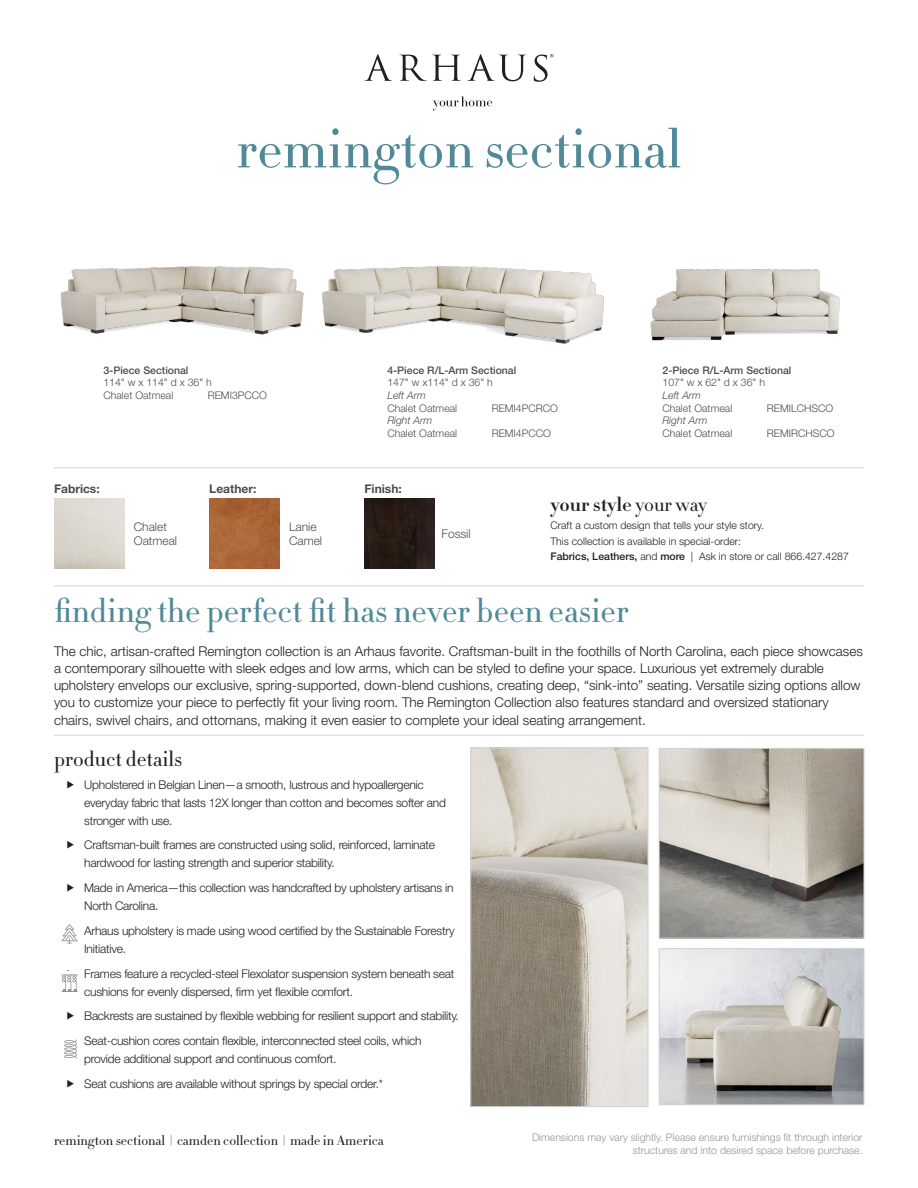
<style>
.page{position:relative;width:918px;height:1188px;background:#fff}
.page>*{position:absolute;margin:0;border:0;box-sizing:border-box;transform-origin:0 0}
.t1{font:300 54px "HTF Didot L06";color:#508a97}
.t2{font:300 33px "HTF Didot L06";color:#508a97}
.t3{font:300 21px "HTF Didot L06";color:#231f20}
.t4{font:700 19.5px "HTF Didot B06";color:#231f20}
.t5{font:300 13.5px/17.2px "Helvetica Neue LT Std";color:#231f20}
.t6{font:300 13.5px "HTF Didot L06";color:#231f20}
.t7{font:300 12px/18px "Helvetica Neue LT Std";letter-spacing:-.02em;color:#231f20}
.t8{font:300 12px/14.4px "Helvetica Neue LT Std";color:#4b4c4d}
.t9{font:700 12px "Helvetica Neue LT Std";color:#4b4c4d}
.t10{font:300 10.5px/15.8px "Helvetica Neue LT Std";color:#231f20}
.t11{font:500 10.5px/12.6px "Helvetica Neue LT Std";color:#4b4c4d}
.t12{font:300 10.5px "Helvetica Neue LT Std";color:#4b4c4d}
.t13{font:300 10.5px/12.6px "Helvetica Neue LT Std";color:#939598;text-align:right}
.t14{font:italic 300 10.5px "Helvetica Neue LT Std";color:#4b4c4d}
.s1{font-weight:300}
.s2{font-weight:300;font-style:italic}
.s3{font-family:"HTF Didot L06";font-weight:300}
.s4{font-weight:500}
</style>
<div class="page">
<svg style="left:365px;top:54px;width:189px;height:57px"></svg>
<hr style="left:54px;top:586px;width:810px;height:1px;background:#d1d2d4">
<hr style="left:54px;top:467px;width:810px;height:1px;background:#d1d2d4">
<hr style="left:54px;top:735px;width:810px;height:1px;background:#d1d2d4">
<img style="left:661px;top:950px;width:201px;height:153px">
<div style="left:659px;top:948px;width:205px;height:157px;border:1px solid #d1d2d4"></div>
<img style="left:661px;top:750px;width:201px;height:187px">
<div style="left:659px;top:748px;width:205px;height:191px;border:1px solid #d1d2d4"></div>
<img style="left:364px;top:499px;width:71px;height:70px">
<img style="left:54px;top:499px;width:70px;height:70px">
<img style="left:209px;top:499px;width:70px;height:70px">
<img style="left:60px;top:265px;width:544px;height:79px">
<img style="left:650px;top:269px;width:190px;height:72px">
<img style="left:472px;top:750px;width:174px;height:355px">
<div style="left:470px;top:748px;width:178px;height:359px;border:1px solid #d1d2d4"></div>
<svg style="left:62px;top:924px;width:15px;height:20px"></svg>
<svg style="left:61px;top:974px;width:17px;height:18px"></svg>
<svg style="left:64px;top:1039px;width:13px;height:20px"></svg>
<p class="t1" style="left:237px;top:109px;width:446px">remington sectional</p>
<p class="t11" style="left:103px;top:364px;width:110px">3-Piece Sectional<br><span class="s1">114" w x 114" d x 36" h</span></p>
<p class="t12" style="left:103px;top:389px;width:71px">Chalet Oatmeal</p>
<p class="t12" style="left:208px;top:389px;width:61px">REMI3PCCO</p>
<p class="t11" style="left:387px;top:364px;width:130px">4-Piece R/L-Arm Sectional<br><span class="s1">147" w x114" d x 36" h<br></span><span class="s2">Left Arm</span></p>
<p class="t12" style="left:387px;top:401px;width:71px">Chalet Oatmeal</p>
<p class="t12" style="left:492px;top:401px;width:68px">REMI4PCRCO</p>
<p class="t14" style="left:387px;top:414px;width:46px">Right Arm</p>
<p class="t12" style="left:387px;top:427px;width:71px">Chalet Oatmeal</p>
<p class="t12" style="left:492px;top:427px;width:61px">REMI4PCCO</p>
<p class="t9" style="left:54px;top:481px;width:47px">Fabrics:</p>
<p class="t9" style="left:209px;top:481px;width:49px">Leather:</p>
<p class="t9" style="left:364px;top:481px;width:39px">Finish:</p>
<p class="t11" style="left:663px;top:364px;width:130px">2-Piece R/L-Arm Sectional<br><span class="s1">107" w x 62" d x 36" h<br></span><span class="s2">Left Arm</span></p>
<p class="t12" style="left:663px;top:401px;width:71px">Chalet Oatmeal</p>
<p class="t12" style="left:767px;top:401px;width:68px">REMILCHSCO</p>
<p class="t14" style="left:663px;top:414px;width:46px">Right Arm</p>
<p class="t12" style="left:663px;top:427px;width:71px">Chalet Oatmeal</p>
<p class="t12" style="left:767px;top:427px;width:69px">REMIRCHSCO</p>
<p class="t8" style="left:134px;top:519px;width:45px">Chalet<br>Oatmeal</p>
<p class="t8" style="left:289px;top:519px;width:35px">Lanie<br>Camel</p>
<p class="t8" style="left:442px;top:526px;width:31px">Fossil</p>
<p class="t4" style="left:550px;top:489px;width:158px">your style <span class="s3">your way</span></p>
<p class="t10" style="left:550px;top:517px;width:215px">Craft a custom design that tells your style story.<br>This collection is available in special-order:</p>
<p class="t10" style="left:550px;top:548px;width:300px"><span class="s4">Fabrics, Leathers,</span> and <span class="s4">more</span> | Ask in store or call 866.427.4287</p>
<p class="t2" style="left:54px;top:587px;width:576px">finding the perfect fit has never been easier</p>
<p class="t5" style="left:54px;top:642px;width:810px">The chic, artisan-crafted Remington collection is an Arhaus favorite. Craftsman-built in the foothills of North Carolina, each piece showcases a contemporary silhouette with sleek edges and low arms, which can be styled to define your space. Luxurious yet extremely durable upholstery envelops our exclusive, spring-supported, down-blend cushions, creating deep, “sink-into” seating. Versatile sizing options allow you to customize your piece to perfectly fit your living room. The Remington Collection also features standard and oversized stationary chairs, swivel chairs, and ottomans, making it even easier to complete your ideal seating arrangement.</p>
<p class="t3" style="left:54px;top:744px;width:130px">product details</p>
<p class="t7" style="left:84px;top:775px;width:363px">Upholstered in Belgian Linen—a smooth, lustrous and hypoallergenic everyday fabric that lasts 12X longer than cotton and becomes softer and stronger with use.</p>
<p class="t7" style="left:84px;top:836px;width:352px">Craftsman-built frames are constructed using solid, reinforced, laminate hardwood for lasting strength and superior stability.</p>
<p class="t7" style="left:84px;top:879px;width:371px">Made in America—this collection was handcrafted by upholstery artisans in<br>North Carolina.</p>
<p class="t7" style="left:84px;top:921px;width:372px">Arhaus upholstery is made using wood certified by the Sustainable Forestry<br>Initiative.</p>
<p class="t7" style="left:84px;top:964px;width:372px">Frames feature a recycled-steel Flexolator suspension system beneath seat cushions for evenly dispersed, firm yet flexible comfort.</p>
<p class="t7" style="left:84px;top:1007px;width:376px">Backrests are sustained by flexible webbing for resilient support and stability.</p>
<p class="t7" style="left:84px;top:1032px;width:339px">Seat-cushion cores contain flexible, interconnected steel coils, which provide additional support and continuous comfort.</p>
<p class="t7" style="left:84px;top:1074px;width:300px">Seat cushions are available without springs by special order.*</p>
<p class="t6" style="left:54px;top:1130px;width:331px">remington sectional | camden collection | made in America</p>
<p class="t13" style="left:532px;top:1131px;width:332px">Dimensions may vary slightly. Please ensure furnishings fit through interior structures and into desired space before purchase.</p>
</div>
